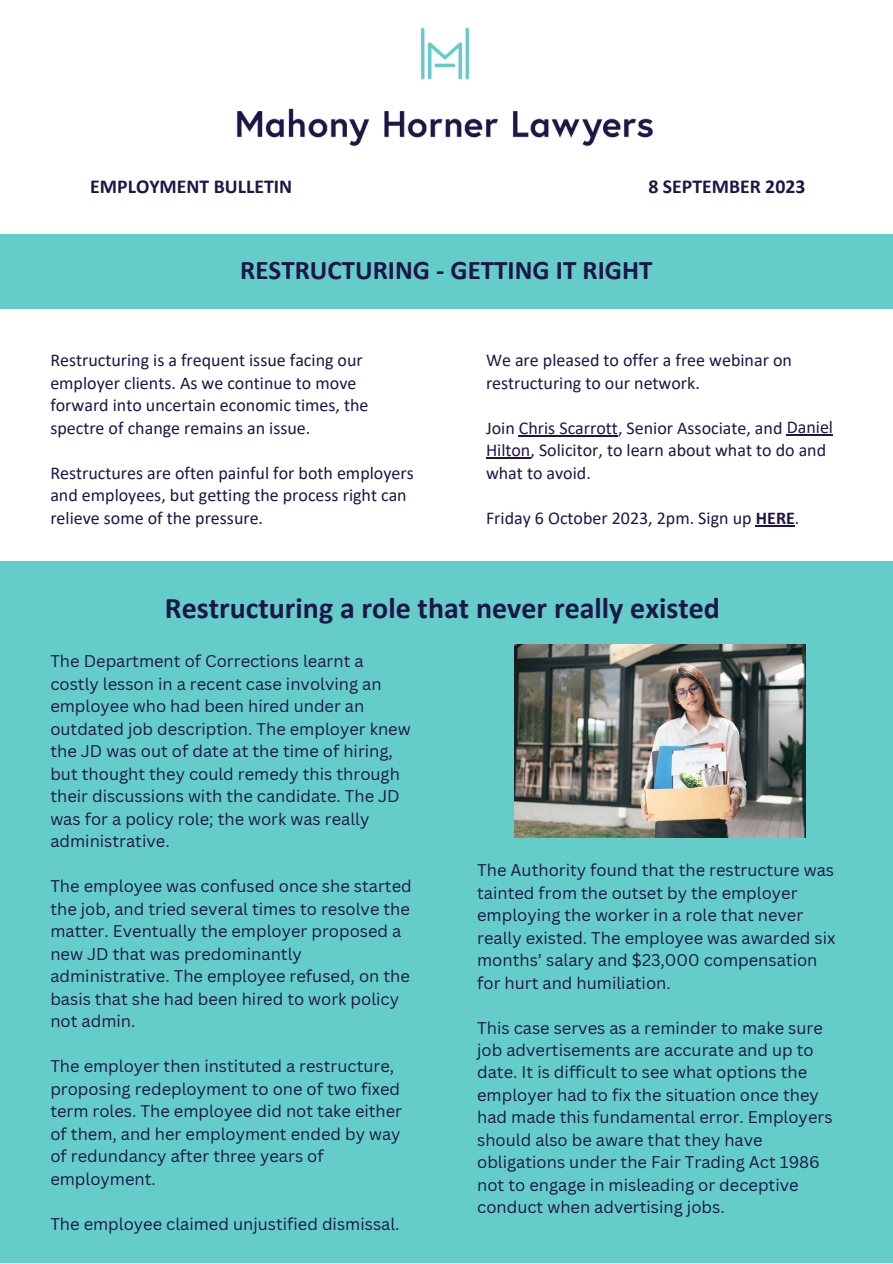
<style>
.page{position:relative;width:893px;height:1264px;background:#fff}
.page>*{position:absolute;margin:0;border:0;box-sizing:border-box;transform-origin:0 0}
.t1{font:700 30px "Calibri";color:#1f1547}
.t2{font:700 27px "Calibri";color:#1f1547}
.t3{font:700 19.8px "Calibri";color:#1f1547}
.t4{font:18px/22.5px "Calibri";color:#1f1547}
.t5{font:16.5px/22.5px "Canva Sans";color:#1f1547}
.s1{font-weight:700}
</style>
<div class="page">
<div style="left:0;top:0;width:892px;height:1262px;background:#64cdc9"></div>
<div style="left:0;top:0;width:892px;height:233px;background:#fff"></div>
<img style="left:236px;top:27px;width:418px;height:120px">
<img style="left:514px;top:644px;width:291px;height:193px">
<div style="left:0;top:309px;width:892px;height:252px;background:#fff"></div>
<hr style="left:519px;top:435px;width:99px;height:1px;background:#1f1547">
<hr style="left:486px;top:457px;width:44px;height:1px;background:#1f1547">
<hr style="left:755px;top:525px;width:39px;height:1px;background:#1f1547">
<hr style="left:786px;top:434px;width:47px;height:1px;background:#1f1547">
<p class="t3" style="left:90px;top:178px;width:203px">EMPLOYMENT BULLETIN</p>
<p class="t3" style="left:648px;top:178px;width:158px">8 SEPTEMBER 2023</p>
<p class="t2" style="left:240px;top:258px;width:413px">RESTRUCTURING - GETTING IT RIGHT</p>
<p class="t4" style="left:50px;top:351px;width:319px">Restructuring is a frequent issue facing our employer clients. As we continue to move forward into uncertain economic times, the spectre of change remains an issue.</p>
<p class="t4" style="left:50px;top:463px;width:365px">Restructures are often painful for both employers and employees, but getting the process right can relieve some of the pressure.</p>
<p class="t4" style="left:486px;top:351px;width:307px">We are pleased to offer a free webinar on restructuring to our network.</p>
<p class="t4" style="left:486px;top:418px;width:348px">Join Chris Scarrott, Senior Associate, and Daniel<br>Hilton, Solicitor, to learn about what to do and what to avoid.</p>
<p class="t4" style="left:486px;top:508px;width:315px">Friday 6 October 2023, 2pm. Sign up <span class="s1">HERE</span>.</p>
<p class="t1" style="left:165px;top:595px;width:556px">Restructuring a role that never really existed</p>
<p class="t5" style="left:50px;top:649px;width:362px">The Department of Corrections learnt a costly lesson in a recent case involving an employee who had been hired under an outdated job description. The employer knew the JD was out of date at the time of hiring, but thought they could remedy this through their discussions with the candidate. The JD was for a policy role; the work was really administrative.</p>
<p class="t5" style="left:50px;top:874px;width:363px">The employee was confused once she started the job, and tried several times to resolve the matter. Eventually the employer proposed a new JD that was predominantly administrative. The employee refused, on the basis that she had been hired to work policy not admin.</p>
<p class="t5" style="left:50px;top:1054px;width:353px">The employer then instituted a restructure, proposing redeployment to one of two fixed term roles. The employee did not take either of them, and her employment ended by way of redundancy after three years of employment.</p>
<p class="t5" style="left:50px;top:1211px;width:351px">The employee claimed unjustified dismissal.</p>
<p class="t5" style="left:477px;top:858px;width:359px">The Authority found that the restructure was tainted from the outset by the employer employing the worker in a role that never really existed. The employee was awarded six months’ salary and $23,000 compensation for hurt and humiliation.</p>
<p class="t5" style="left:477px;top:1015px;width:357px">This case serves as a reminder to make sure job advertisements are accurate and up to date. It is difficult to see what options the employer had to fix the situation once they had made this fundamental error. Employers should also be aware that they have obligations under the Fair Trading Act 1986 not to engage in misleading or deceptive conduct when advertising jobs.</p>
</div>
